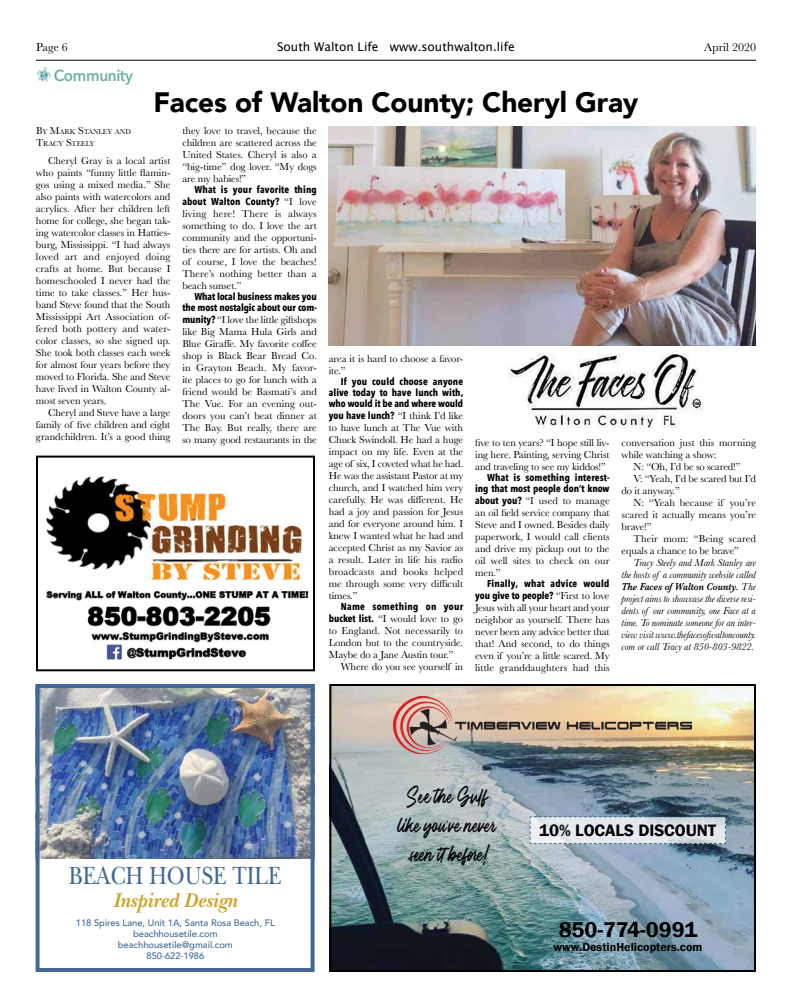
<style>
.page{position:relative;width:792px;height:1008px;background:#fff}
.page>*{position:absolute;margin:0;border:0;box-sizing:border-box;transform-origin:0 0}
.t1{font:900 28px "Avenir";letter-spacing:-.005em;color:#000}
.t2{font:25.9px "New Baskerville";color:#416894;scale:.84 1}
.t3{font:24px/28.8px "Outlander";color:#000;text-align:center}
.t4{font:600 22px "Franklin Gothic";color:#000}
.t5{font:italic 700 20.9px "New Baskerville";color:#cba62e;scale:.95 1}
.t6{font:600 17px "Franklin Gothic";color:#000}
.t7{font:600 16px "Avenir Next";letter-spacing:-.02em;color:#6cb1a0;scale:.95 1}
.t8{font:12px "Lucida Grande";color:#000}
.t9{font:600 12px "Franklin Gothic";color:#000}
.t10{font:12px "Baskerville";color:#000}
.t11{font:10.5px/12px "Baskerville";letter-spacing:-.005em;color:#000;text-align:justify}
.t12{font:italic 10.5px/12px "Baskerville";letter-spacing:-.01em;color:#000;text-align:justify}
.t13{font:700 10px/11px "Avenir Next Condensed";letter-spacing:.005em;color:#000;text-align:right}
.t14{font:700 10px "Avenir Next Condensed";letter-spacing:.03em;color:#000}
.t15{font:500 9.4px/11px "Avenir";color:#416894;text-align:center}
.t16{font:7.3px/12px "Baskerville";letter-spacing:-.005em;color:#000}
.s1{font-size:10.5px}
.s2{font-family:"Baskerville";font-weight:400;font-size:10.5px}
.s3{font-family:"Avenir Next Condensed";font-weight:700;font-size:10px}
.s4{font-weight:600}
</style>
<div class="page">
<hr style="left:36px;top:60px;width:720px;height:1px;background:#000">
<svg style="left:37px;top:67px;width:14px;height:16px"></svg>
<img style="left:332px;top:687px;width:421px;height:282px">
<img style="left:394px;top:696px;width:298px;height:58px">
<div style="left:329px;top:684px;width:427px;height:288px;border:2px solid #000"></div>
<svg style="left:529px;top:816px;width:197px;height:28px"></svg>
<img style="left:329px;top:126px;width:427px;height:220px">
<img style="left:508px;top:353px;width:196px;height:76px">
<img style="left:41px;top:689px;width:269px;height:169px">
<div style="left:36px;top:684px;width:279px;height:288px;border:4px solid #416894"></div>
<img style="left:46px;top:476px;width:263px;height:184px">
<div style="left:36px;top:456px;width:279px;height:215px;border:2px solid #000"></div>
<p class="t10" style="left:36px;top:40px;width:33px">Page 6</p>
<p class="t8" style="left:277px;top:40px;width:239px">South Walton Life www.southwalton.life</p>
<p class="t10" style="left:704px;top:40px;width:53px">April 2020</p>
<h3 class="t7" style="left:54px;top:62px;width:85px">Community</h3>
<h1 class="t1" style="left:153px;top:78px;width:487px">Faces of Walton County; Cheryl Gray</h1>
<p class="t16" style="left:36px;top:126px;width:96px"><span class="s1">B</span>Y <span class="s1">M</span>ARK <span class="s1">S</span>TANLEY AND<br><span class="s1">T</span>RACY <span class="s1">S</span>TEELY</p>
<p class="t11" style="left:36px;top:155px;width:136px;text-indent:12px">Cheryl Gray is a local artist who paints “funny little flamin&shy;gos using a mixed media.” She also paints with watercolors and acrylics. After her children left home for college, she began tak&shy;ing watercolor classes in Hatties&shy;burg, Mississippi. “I had always loved art and enjoyed doing crafts at home. But because I homeschooled I never had the time to take classes.” Her hus&shy;band Steve found that the South Mississippi Art Association of&shy;fered both pottery and water&shy;color classes, so she signed up.<br>She took both classes each week for almost four years before they moved to Florida. She and Steve have lived in Walton County al&shy;most seven years.</p>
<p class="t11" style="left:36px;top:407px;width:136px;text-indent:12px">Cheryl and Steve have a large family of five children and eight grandchildren. It’s a good thing</p>
<p class="t11" style="left:182px;top:125px;width:136px">they love to travel, because the children are scattered across the United States. Cheryl is also a “big-time” dog lover. “My dogs are my babies!”</p>
<p class="t13" style="left:182px;top:183px;width:136px;line-height:12px">What is your favorite thing about Walton County? <span class="s2">“I love</span></p>
<p class="t11" style="left:182px;top:208px;width:136px">living here! There is always something to do. I love the art community and the opportuni&shy;ties there are for artists. Oh and of course, I love the beaches!<br>There’s nothing better than a beach sunset.”</p>
<p class="t13" style="left:182px;top:291px;width:136px">What local business makes you the most nostalgic about our com-</p>
<p class="t11" style="left:182px;top:314px;width:136px"><span class="s3">munity?</span> “I love the little giftshops like Big Mama Hula Girls and Blue Giraffe. My favorite coffee shop is Black Bear Bread Co. in Grayton Beach. My favor&shy;ite places to go for lunch with a friend would be Basmati’s and The Vue. For an evening out&shy;doors you can’t beat dinner at The Bay. But really, there are so many good restaurants in the</p>
<p class="t11" style="left:329px;top:353px;width:136px">area it is hard to choose a favor&shy;ite.”</p>
<p class="t13" style="left:329px;top:376px;width:136px;text-align:justify;text-indent:12px">If you could choose anyone alive today to have lunch with, who would it be and where would</p>
<p class="t11" style="left:329px;top:410px;width:136px"><span class="s3">you have lunch?</span> “I think I’d like to have lunch at The Vue with Chuck Swindoll. He had a huge impact on my life. Even at the age of six, I coveted what he had.<br>He was the assistant Pastor at my church, and I watched him very carefully. He was different. He had a joy and passion for Jesus and for everyone around him. I knew I wanted what he had and accepted Christ as my Savior as a result. Later in life his radio broadcasts and books helped me through some very difficult times.”</p>
<p class="t14" style="left:341px;top:600px;width:124px">Name something on your</p>
<p class="t11" style="left:329px;top:613px;width:136px"><span class="s3">bucket list.</span> “I would love to go</p>
<p class="t11" style="left:329px;top:625px;width:136px">to England. Not necessarily to</p>
<p class="t11" style="left:329px;top:637px;width:136px">London but to the countryside.</p>
<p class="t11" style="left:329px;top:649px;width:126px">Maybe do a Jane Austin tour.”</p>
<p class="t11" style="left:341px;top:661px;width:124px">Where do you see yourself in</p>
<p class="t11" style="left:475px;top:437px;width:136px">five to ten years? “I hope still liv&shy;ing here. Painting, serving Christ and traveling to see my kiddos!”</p>
<p class="t13" style="left:475px;top:472px;width:136px">What is something interest&shy;ing that most people don’t know</p>
<p class="t11" style="left:475px;top:495px;width:136px"><span class="s3">about you?</span> “I used to manage an oil field service company that Steve and I owned. Besides daily paperwork, I would call clients and drive my pickup out to the oil well sites to check on our men.”</p>
<p class="t13" style="left:475px;top:577px;width:136px;line-height:12px">Finally, what advice would you give to people? <span class="s2">“First to love</span></p>
<p class="t11" style="left:475px;top:602px;width:136px">Jesus with all your heart and your neighbor as yourself. There has never been any advice better that that! And second, to do things even if you’re a little scared. My little granddaughters had this</p>
<p class="t11" style="left:622px;top:437px;width:136px">conversation just this morning while watching a show:</p>
<p class="t11" style="left:634px;top:461px;width:108px">N: “Oh, I’d be so scared!”</p>
<p class="t11" style="left:634px;top:473px;width:124px">V: “Yeah, I’d be scared but I’d</p>
<p class="t11" style="left:622px;top:485px;width:60px">do it anyway.”</p>
<p class="t11" style="left:634px;top:497px;width:124px">N: “Yeah because if you’re</p>
<p class="t11" style="left:622px;top:509px;width:136px">scared it actually means you’re</p>
<p class="t11" style="left:622px;top:521px;width:31px">brave!”</p>
<p class="t11" style="left:634px;top:533px;width:124px">Their mom: “Being scared</p>
<p class="t11" style="left:622px;top:545px;width:119px">equals a chance to be brave”</p>
<p class="t12" style="left:622px;top:557px;width:136px;text-indent:12px">Tracy Steely and Mark Stanley are the hosts of a community website called <span class="s4">The Faces of Walton County.</span> The project aims to showcase the diverse resi&shy;dents of our community, one Face at a time. To nominate someone for an inter&shy;view visit www.thefacesofwaltoncounty. com or call Tracy at 850-803-9822.</p>
<h2 class="t2" style="left:69px;top:860px;width:255px">BEACH HOUSE TILE</h2>
<h3 class="t5" style="left:113px;top:888px;width:132px">Inspired Design</h3>
<p class="t15" style="left:76px;top:917px;width:201px">118 Spires Lane, Unit 1A, Santa Rosa Beach, FL beachhousetile.com beachhousetile@gmail.com<br>850-622-1986</p>
<h3 class="t3" style="left:398px;top:781px;width:101px">See the Gulf like you’ve never seen itbefore!</h3>
<h3 class="t6" style="left:539px;top:820px;width:179px">10% LOCALS DISCOUNT</h3>
<h3 class="t4" style="left:559px;top:916px;width:140px">850-774-0991</h3>
<p class="t9" style="left:553px;top:940px;width:151px">www.DestinHelicopters.com</p>
</div>
